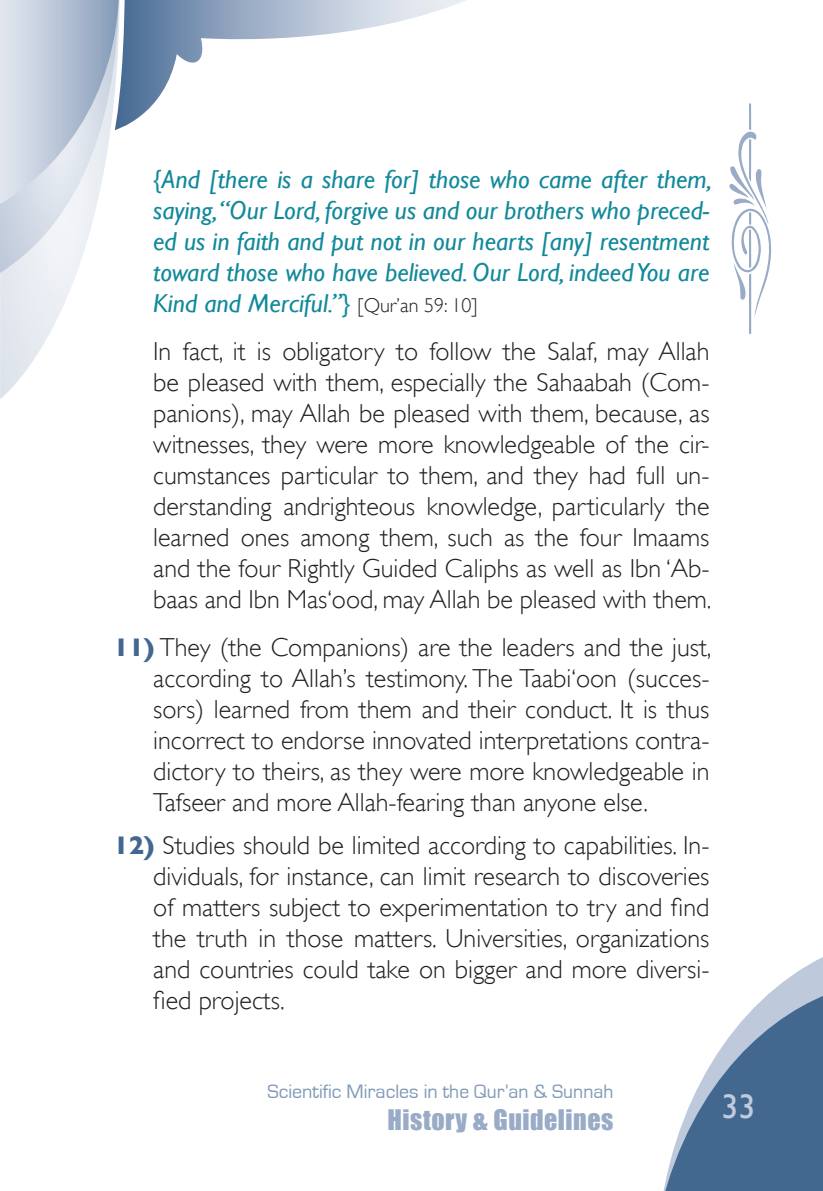
<style>
.page{position:relative;width:823px;height:1191px;background:#fff}
.page>*{position:absolute;margin:0;border:0;box-sizing:border-box;transform-origin:0 0}
.t1{font:34px "Gill Sans";color:#c1cbdd}
.N_Points{font:300 26px/31px "Gill Sans";color:#231f20;text-align:justify}
.Basic{font:300 26px/31px "Gill Sans";color:#231f20;text-align:justify}
.Basic-2{font:italic 26px/31px "Gill Sans";color:#12899b;text-align:justify}
.t2{font:26px "Impact";letter-spacing:.02em;color:#99abc6}
.t3{font:20px "Eurostile";color:#7f98b6}
.s1{font-weight:300;font-style:normal;font-size:20px;color:#231f20}
.s2{font-weight:700;color:#436890}
</style>
<div class="page">
<svg style="left:663px;top:957px;width:159px;height:234px"></svg>
<svg style="left:729px;top:103px;width:43px;height:231px"></svg>
<svg style="left:0;top:273px;width:76px;height:126px"></svg>
<svg style="left:119px;top:0;width:347px;height:129px"></svg>
<svg style="left:0;top:0;width:119px;height:273px"></svg>
<p class="Basic-2" style="left:153px;top:164px;width:560px">{And [there is a share for] those who came after them, saying,“Our Lord, forgive us and our brothers who preced&shy;ed us in faith and put not in our hearts [any] resentment toward those who have believed. Our Lord, indeed You are Kind and Merciful.”} <span class="s1">[Qur’an 59: 10]</span></p>
<p class="Basic" style="left:153px;top:336px;width:559px">In fact, it is obligatory to follow the Salaf, may Allah be pleased with them, especially the Sahaabah (Com&shy;panions), may Allah be pleased with them, because, as witnesses, they were more knowledgeable of the cir&shy;cumstances particular to them, and they had full un&shy;derstanding andrighteous knowledge, particularly the learned ones among them, such as the four Imaams and the four Rightly Guided Caliphs as well as Ibn ‘Ab&shy;baas and Ibn Mas‘ood, may Allah be pleased with them.</p>
<p class="N_Points" style="left:153px;top:632px;width:559px;text-indent:-40px"><span class="s2">11)</span> They (the Companions) are the leaders and the just, according to Allah’s testimony. The Taabi‘oon (succes&shy;sors) learned from them and their conduct. It is thus incorrect to endorse innovated interpretations contra&shy;dictory to theirs, as they were more knowledgeable in Tafseer and more Allah-fearing than anyone else.</p>
<p class="N_Points" style="left:153px;top:829px;width:557px;text-indent:-40px"><span class="s2">12)</span> Studies should be limited according to capabilities. In&shy;dividuals, for instance, can limit research to discoveries of matters subject to experimentation to try and find the truth in those matters. Universities, organizations and countries could take on bigger and more diversi&shy;fied projects.</p>
<p class="t3" style="left:267px;top:1080px;width:347px">Scientific Miracles in the Qur’an &amp; Sunnah</p>
<p class="t2" style="left:387px;top:1103px;width:227px">History &amp; Guidelines</p>
<h1 class="t1" style="left:721px;top:1086px;width:35px">33</h1>
</div>
